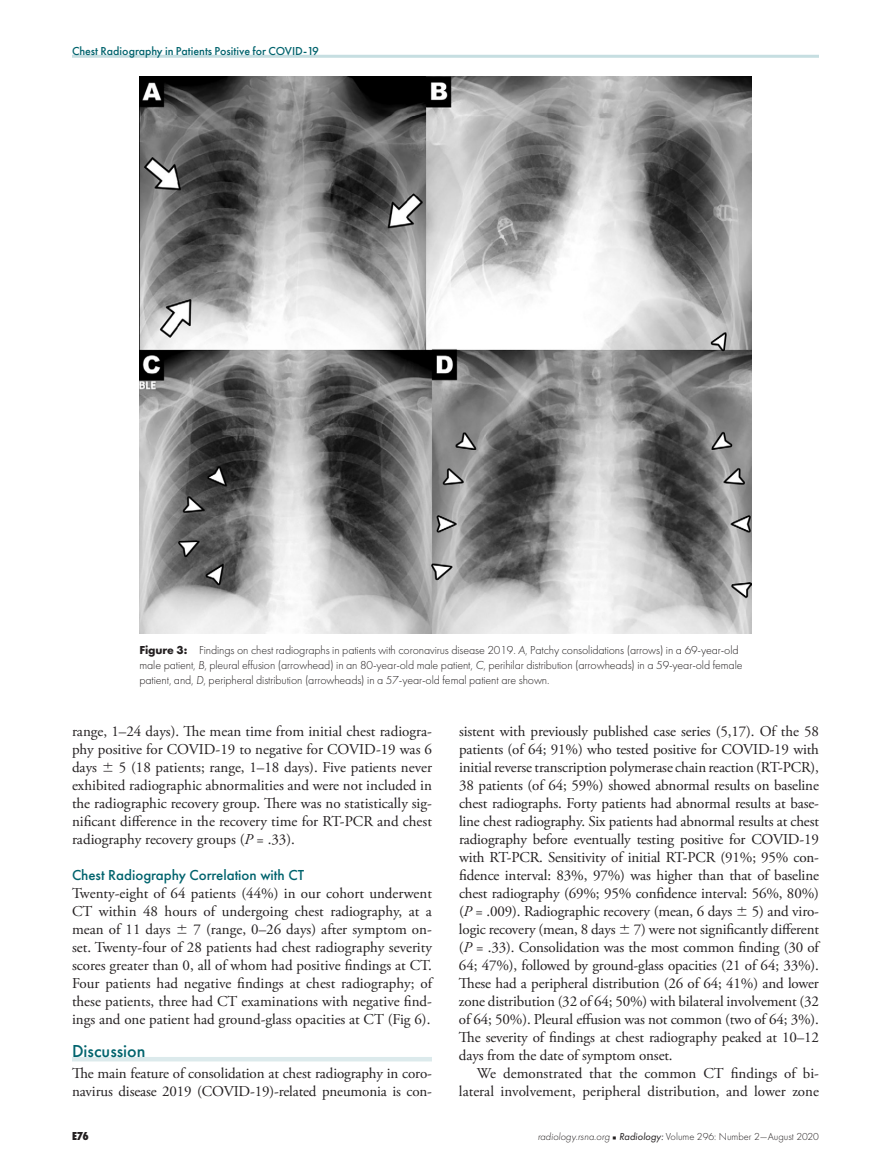
<style>
.page{position:relative;width:891px;height:1175px;background:#fff}
.page>*{position:absolute;margin:0;border:0;box-sizing:border-box;transform-origin:0 0}
.t1{font:500 18px "Futura PT";color:#00636d}
.t2{font:15px/18px "Adobe Garamond Pro";color:#231f20;text-align:justify}
.t3{font:500 15px "Futura PT";color:#00636d}
.t4{font:300 12px/15px "Futura PT";letter-spacing:-.01em;color:#231f20}
.t5{font:500 12px "Futura PT";color:#00636d}
.t6{font:800 12px "Futura PT Cond";color:#231f20}
.t7{font:300 10.5px "Futura PT";color:#231f20}
.s1{font-weight:700}
.s2{font-style:italic}
.s3{font-family:"Universal Greekwith Math Pi"}
.s4{font-family:"Universal Newswith Comm Pi";font-weight:400;font-size:6px}
.s5{font-weight:400;font-style:italic}
</style>
<div class="page">
<hr style="left:72px;top:55px;width:747px;height:3px;background:#c6dee1">
<hr style="left:72px;top:1057px;width:360px;height:4px;background:#dceaec">
<img style="left:140px;top:76px;width:612px;height:557px">
<p class="t5" style="left:72px;top:44px;width:249px">Chest Radiography in Patients Positive for COVID-19</p>
<p class="t4" style="left:139px;top:642px;width:605px"><span class="s1">Figure 3:</span> Findings on chest radiographs in patients with coronavirus disease 2019. <span class="s2">A</span>, Patchy consolidations (arrows) in a 69-year-old male patient, <span class="s2">B</span>, pleural effusion (arrowhead) in an 80-year-old male patient, <span class="s2">C</span>, perihilar distribution (arrowheads) in a 59-year-old female patient, and, <span class="s2">D</span>, peripheral distribution (arrowheads) in a 57-year-old femal patient are shown.</p>
<p class="t2" style="left:72px;top:722px;width:362px">range, 1–24 days). The mean time from initial chest radiogra&shy;phy positive for COVID-19 to negative for COVID-19 was 6 days <span class="s3">6</span> 5 (18 patients; range, 1–18 days). Five patients never exhibited radiographic abnormalities and were not included in the radiographic recovery group. There was no statistically sig&shy;nificant difference in the recovery time for RT-PCR and chest radiography recovery groups (<span class="s2">P</span> = .33).</p>
<p class="t3" style="left:72px;top:865px;width:234px">Chest Radiography Correlation with CT</p>
<p class="t2" style="left:72px;top:884px;width:362px">Twenty-eight of 64 patients (44%) in our cohort underwent CT within 48 hours of undergoing chest radiography, at a mean of 11 days <span class="s3">6</span> 7 (range, 0–26 days) after symptom on&shy;set. Twenty-four of 28 patients had chest radiography severity scores greater than 0, all of whom had positive findings at CT.<br>Four patients had negative findings at chest radiography; of these patients, three had CT examinations with negative find&shy;ings and one patient had ground-glass opacities at CT (Fig 6).</p>
<p class="t1" style="left:72px;top:1040px;width:75px">Discussion</p>
<p class="t2" style="left:72px;top:1064px;width:362px">The main feature of consolidation at chest radiography in coro&shy;navirus disease 2019 (COVID-19)-related pneumonia is con-</p>
<p class="t2" style="left:459px;top:722px;width:362px">sistent with previously published case series (5,17). Of the 58 patients (of 64; 91%) who tested positive for COVID-19 with initial reverse transcription polymerase chain reaction (RT-PCR), 38 patients (of 64; 59%) showed abnormal results on baseline chest radiographs. Forty patients had abnormal results at base&shy;line chest radiography. Six patients had abnormal results at chest radiography before eventually testing positive for COVID-19 with RT-PCR. Sensitivity of initial RT-PCR (91%; 95% con&shy;fidence interval: 83%, 97%) was higher than that of baseline chest radiography (69%; 95% confidence interval: 56%, 80%) (<span class="s2">P</span> = .009). Radiographic recovery (mean, 6 days <span class="s3">6</span> 5) and viro&shy;logic recovery (mean, 8 days <span class="s3">6</span> 7) were not significantly different (<span class="s2">P</span> = .33). Consolidation was the most common finding (30 of 64; 47%), followed by ground-glass opacities (21 of 64; 33%).<br>These had a peripheral distribution (26 of 64; 41%) and lower zone distribution (32 of 64; 50%) with bilateral involvement (32 of 64; 50%). Pleural effusion was not common (two of 64; 3%).<br>The severity of findings at chest radiography peaked at 10–12 days from the date of symptom onset.</p>
<p class="t2" style="left:459px;top:1064px;width:362px;text-align:right">We demonstrated that the common CT findings of bi&shy;lateral involvement, peripheral distribution, and lower zone</p>
<p class="t6" style="left:72px;top:1129px;width:18px">E76</p>
<p class="t7" style="left:538px;top:1131px;width:283px"><span class="s2">radiology.rsna.org</span> <span class="s4">n</span> <span class="s5">Radiology:</span> Volume 296: Number 2—August 2020</p>
</div>
